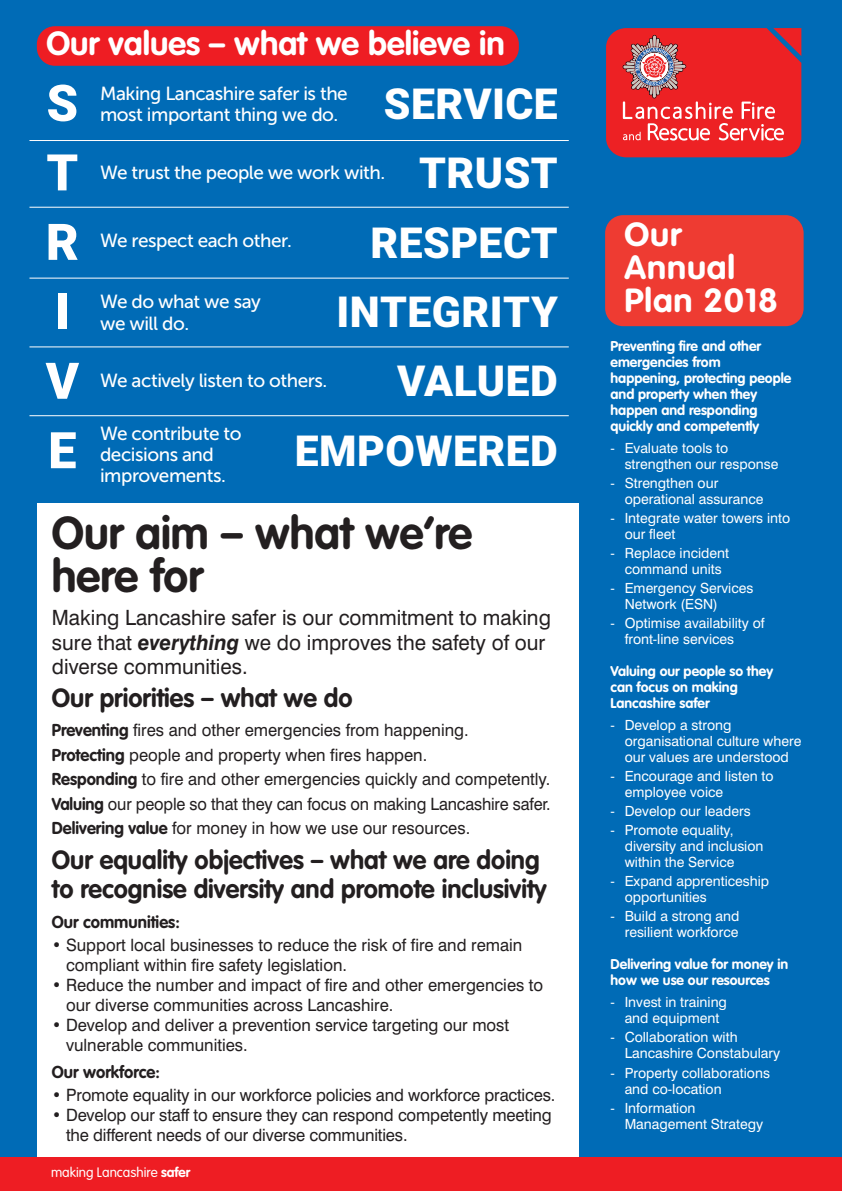
<style>
.page{position:relative;width:842px;height:1191px;background:#006bb6}
.page>*{position:absolute;margin:0;border:0;box-sizing:border-box;transform-origin:0 0}
.t1{font:900 50.5px/69.4px "Roboto";color:#fff}
.t2{font:700 45.4px/43.3px "VAG Rounded";color:#231f20}
.t3{font:900 42.8px/69.4px "Roboto";letter-spacing:.01em;color:#fff;text-align:right}
.t4{font:700 33px "VAG Rounded";color:#fff}
.t5{font:700 33px/33px "VAG Rounded";letter-spacing:.025em;color:#fff;scale:1.04 1}
.t6{font:700 26px/29.1px "VAG Rounded";color:#231f20}
.t7{font:21px/24.3px "Swiss 721 BT";color:#231f20}
.t8{font:18.9px/21px "Museo Sans 500";letter-spacing:-.025em;color:#fff}
.t9{font:17px/24.5px "Swiss 721 BT";color:#231f20}
.t10{font:700 17px "VAG Rounded";color:#231f20}
.t11{font:14px/16px "Swiss 721 BT";color:#fff}
.t12{font:700 14px/16px "VAG Rounded";color:#fff}
.t13{font:300 13.5px "VAG Rounded";color:#fff}
.s1{font-weight:700;font-style:italic}
.s2{font-family:"VAG Rounded";font-weight:700}
.s3{font-weight:700}
</style>
<div class="page">
<div style="left:37px;top:503px;width:541px;height:688px;background:#fff"></div>
<div style="left:605px;top:215px;width:199px;height:111px;background:#ee3b32;border-radius:18px"></div>
<svg style="left:606px;top:28px;width:195px;height:129px;background:#e23a3e"></svg>
<div style="left:0;top:1157px;width:842px;height:34px;background:#ee1d23"></div>
<div style="left:37px;top:26px;width:482px;height:40px;background:#ee1d23;border-radius:18px"></div>
<hr style="left:29px;top:140px;width:540px;height:1px;background:#fff">
<hr style="left:29px;top:207px;width:540px;height:1px;background:#fff">
<hr style="left:29px;top:278px;width:540px;height:1px;background:#fff">
<hr style="left:29px;top:346px;width:540px;height:1px;background:#fff">
<hr style="left:29px;top:415px;width:540px;height:1px;background:#fff">
<h3 class="t4" style="left:46px;top:30px;width:460px">Our values – what we believe in</h3>
<h3 class="t3" style="left:295px;top:69px;width:264px">SERVICE<br>TRUST<br>RESPECT<br>INTEGRITY<br>VALUED<br>EMPOWERED</h3>
<h1 class="t1" style="left:46px;top:69px;width:35px">S<br>T<br>R<br>I<br>V<br>E</h1>
<p class="t8" style="left:100px;top:83px;width:249px">Making Lancashire safer is the most important thing we do.</p>
<p class="t8" style="left:100px;top:162px;width:287px">We trust the people we work with.</p>
<p class="t8" style="left:100px;top:230px;width:193px">We respect each other.</p>
<p class="t8" style="left:100px;top:291px;width:162px">We do what we say we will do.</p>
<p class="t8" style="left:100px;top:370px;width:229px">We actively listen to others.</p>
<p class="t8" style="left:100px;top:423px;width:143px">We contribute to decisions and improvements.</p>
<h2 class="t2" style="left:52px;top:515px;width:422px">Our aim – what we’re here for</h2>
<p class="t7" style="left:52px;top:608px;width:501px">Making Lancashire safer is our commitment to making sure that <span class="s1">everything</span> we do improves the safety of our diverse communities.</p>
<h3 class="t6" style="left:52px;top:685px;width:302px">Our priorities – what we do</h3>
<p class="t9" style="left:52px;top:719px;width:500px"><span class="s2">Preventing</span> fires and other emergencies from happening.<br><span class="s2">Protecting</span> people and property when fires happen.<br><span class="s2">Responding</span> to fire and other emergencies quickly and competently.<br><span class="s2">Valuing</span> our people so that they can focus on making Lancashire safer.<br><span class="s2">Delivering value</span> for money in how we use our resources.</p>
<h3 class="t6" style="left:52px;top:847px;width:496px">Our equality objectives – what we are doing to recognise diversity and promote inclusivity</h3>
<p class="t10" style="left:52px;top:914px;width:129px">Our communities:</p>
<p class="t9" style="left:66px;top:936px;width:458px;line-height:20px;text-indent:-14px">• Support local businesses to reduce the risk of fire and remain compliant within fire safety legislation.</p>
<p class="t9" style="left:66px;top:976px;width:479px;line-height:20px;text-indent:-14px">• Reduce the number and impact of fire and other emergencies to our diverse communities across Lancashire.</p>
<p class="t9" style="left:66px;top:1016px;width:445px;line-height:20px;text-indent:-14px">• Develop and deliver a prevention service targeting our most vulnerable communities.</p>
<p class="t10" style="left:52px;top:1064px;width:109px">Our workforce:</p>
<p class="t9" style="left:52px;top:1084px;width:505px">• Promote equality in our workforce policies and workforce practices.</p>
<p class="t9" style="left:66px;top:1106px;width:487px;line-height:20px;text-indent:-14px">• Develop our staff to ensure they can respond competently meeting the different needs of our diverse communities.</p>
<p class="t13" style="left:51px;top:1166px;width:141px">making Lancashire <span class="s3">safer</span></p>
<h3 class="t5" style="left:625px;top:220px;width:149px">Our<br>Annual<br>Plan 2018</h3>
<p class="t12" style="left:610px;top:339px;width:182px">Preventing fire and other emergencies from happening, protecting people and property when they happen and responding quickly and competently</p>
<p class="t11" style="left:625px;top:442px;width:155px;text-indent:-14px">- Evaluate tools to strengthen our response</p>
<p class="t11" style="left:625px;top:477px;width:140px;text-indent:-14px">- Strengthen our operational assurance</p>
<p class="t11" style="left:625px;top:512px;width:167px;text-indent:-14px">- Integrate water towers into our fleet</p>
<p class="t11" style="left:610px;top:547px;width:120px;text-align:center">- Replace incident command units</p>
<p class="t11" style="left:625px;top:582px;width:130px;text-indent:-14px">- Emergency Services<br>Network (ESN)</p>
<p class="t11" style="left:625px;top:617px;width:141px;text-indent:-14px">- Optimise availability of front-line services</p>
<p class="t12" style="left:610px;top:664px;width:164px">Valuing our people so they can focus on making<br>Lancashire safer</p>
<p class="t11" style="left:625px;top:719px;width:178px;text-indent:-14px">- Develop a strong organisational culture where our values are understood</p>
<p class="t11" style="left:625px;top:770px;width:150px;text-indent:-14px">- Encourage and listen to employee voice</p>
<p class="t11" style="left:610px;top:805px;width:142px">- Develop our leaders</p>
<p class="t11" style="left:625px;top:824px;width:140px;text-indent:-14px">- Promote equality, diversity and inclusion within the Service</p>
<p class="t11" style="left:625px;top:875px;width:146px;text-indent:-14px">- Expand apprenticeship opportunities</p>
<p class="t11" style="left:610px;top:910px;width:130px;text-align:right">- Build a strong and resilient workforce</p>
<p class="t12" style="left:610px;top:957px;width:179px">Delivering value for money in how we use our resources</p>
<p class="t11" style="left:610px;top:996px;width:118px;text-align:center">- Invest in training and equipment</p>
<p class="t11" style="left:625px;top:1031px;width:157px;text-indent:-14px">- Collaboration with<br>Lancashire Constabulary</p>
<p class="t11" style="left:625px;top:1066px;width:147px;text-indent:-14px">- Property collaborations and co-location</p>
<p class="t11" style="left:625px;top:1101px;width:140px;text-indent:-14px">- Information<br>Management Strategy</p>
</div>
